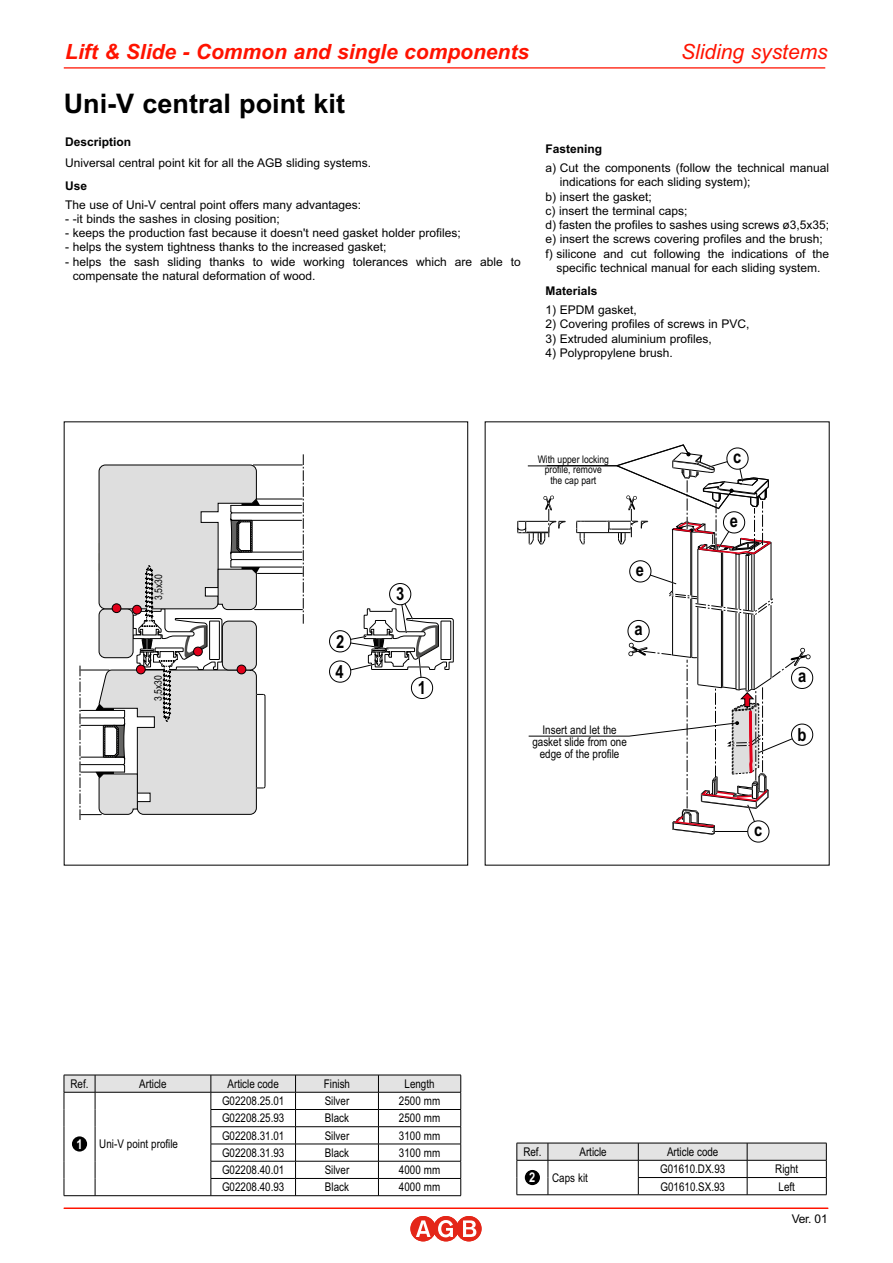
<style>
.page{position:relative;width:893px;height:1263px;background:#fff}
.page>*{position:absolute;margin:0;border:0;box-sizing:border-box;transform-origin:0 0}
.t1{font:700 27px "Arial";color:#000}
.t2{font:italic 700 21px "Arial";color:#ff1300}
.t3{font:italic 21px "Arial";color:#ff1300}
.t4{font:700 18px "Arial Narrow";color:#000}
.t5{font:12px/14.2px "Arial";color:#000}
.t6{font:12px/12px "Arial Narrow";color:#000;text-align:center}
.t7{font:700 12px "Arial";color:#000}
.t8{font:10.5px/10.5px "Arial Narrow";color:#000;text-align:center}
.s1{font-weight:700;font-size:13.5px;color:#fff}
</style>
<div class="page">
<hr style="left:64px;top:67px;width:761px;height:2px;background:#ff1300">
<svg style="left:80px;top:454px;width:224px;height:366px"></svg>
<svg style="left:329px;top:583px;width:125px;height:116px"></svg>
<div style="left:112px;top:604px;width:9px;height:9px;background:#e2001a;border-radius:50%"></div>
<div style="left:112px;top:603px;width:9px;height:10px;border:1px solid #000;border-radius:50%"></div>
<div style="left:136px;top:665px;width:9px;height:9px;background:#e2001a;border-radius:50%"></div>
<div style="left:136px;top:665px;width:10px;height:9px;border:1px solid #000;border-radius:50%"></div>
<div style="left:133px;top:605px;width:8px;height:9px;background:#e2001a;border-radius:50%"></div>
<div style="left:132px;top:605px;width:10px;height:9px;border:1px solid #000;border-radius:50%"></div>
<div style="left:237px;top:665px;width:9px;height:9px;background:#e2001a;border-radius:50%"></div>
<div style="left:237px;top:665px;width:9px;height:9px;border:1px solid #000;border-radius:50%"></div>
<svg style="left:517px;top:444px;width:297px;height:399px"></svg>
<hr style="left:517px;top:1194px;width:121px;height:1px;background:#000">
<hr style="left:638px;top:1194px;width:188px;height:1px;background:#000">
<svg style="left:517px;top:1143px;width:310px;height:51px"></svg>
<div style="left:525px;top:1170px;width:15px;height:15px;background:#000;border-radius:50%"></div>
<hr style="left:64px;top:1195px;width:397px;height:1px;background:#000">
<svg style="left:64px;top:1075px;width:397px;height:120px"></svg>
<div style="left:72px;top:1136px;width:15px;height:15px;background:#000;border-radius:50%"></div>
<svg style="left:410px;top:1216px;width:72px;height:25px"></svg>
<hr style="left:64px;top:1208px;width:764px;height:1px;background:#ff1300">
<h2 class="t2" style="left:65px;top:44px;width:465px">Lift &amp; Slide - Common and single components</h2>
<h2 class="t3" style="left:681px;top:44px;width:148px">Sliding systems</h2>
<h1 class="t1" style="left:64px;top:88px;width:283px">Uni-V central point kit</h1>
<p class="t7" style="left:65px;top:135px;width:68px">Description</p>
<p class="t5" style="left:65px;top:156px;width:307px">Universal central point kit for all the AGB sliding systems.</p>
<p class="t7" style="left:65px;top:179px;width:24px">Use</p>
<p class="t5" style="left:65px;top:198px;width:297px">The use of Uni-V central point offers many advantages:</p>
<p class="t5" style="left:65px;top:213px;width:216px">- -it binds the sashes in closing position;</p>
<p class="t5" style="left:65px;top:227px;width:397px">- keeps the production fast because it doesn't need gasket holder profiles;</p>
<p class="t5" style="left:65px;top:241px;width:323px">- helps the system tightness thanks to the increased gasket;</p>
<p class="t5" style="left:73px;top:255px;width:449px;text-indent:-8px">- helps the sash sliding thanks to wide working tolerances which are able to compensate the natural deformation of wood.</p>
<p class="t7" style="left:545px;top:142px;width:58px">Fastening</p>
<p class="t5" style="left:545px;top:162px;width:285px">a) Cut the components (follow the technical manual</p>
<p class="t5" style="left:560px;top:176px;width:192px">indications for each sliding system);</p>
<p class="t5" style="left:545px;top:191px;width:108px">b) insert the gasket;</p>
<p class="t5" style="left:545px;top:205px;width:144px">c) insert the terminal caps;</p>
<p class="t5" style="left:545px;top:219px;width:285px">d) fasten the profiles to sashes using screws ø3,5x35;</p>
<p class="t5" style="left:545px;top:233px;width:279px">e) insert the screws covering profiles and the brush;</p>
<p class="t5" style="left:545px;top:248px;width:285px">f) silicone and cut following the indications of the</p>
<p class="t5" style="left:556px;top:262px;width:266px">specific technical manual for each sliding system.</p>
<p class="t7" style="left:545px;top:284px;width:54px">Materials</p>
<p class="t5" style="left:545px;top:304px;width:93px">1) EPDM gasket,</p>
<p class="t5" style="left:545px;top:318px;width:206px">2) Covering profiles of screws in PVC,</p>
<p class="t5" style="left:545px;top:332px;width:168px">3) Extruded aluminium profiles,</p>
<p class="t5" style="left:545px;top:347px;width:129px">4) Polypropylene brush.</p>
<p class="t8" style="left:154px;top:600px;width:27px;rotate:-90deg">3,5x30</p>
<p class="t8" style="left:155px;top:607px;width:27px;rotate:-90deg">3,5x30</p>
<p class="t8" style="left:154px;top:701px;width:27px;rotate:-90deg">3,5x30</p>
<h3 class="t4" style="left:336px;top:635px;width:10px">2</h3>
<h3 class="t4" style="left:335px;top:665px;width:10px">4</h3>
<h3 class="t4" style="left:396px;top:587px;width:10px">3</h3>
<h3 class="t4" style="left:418px;top:681px;width:10px">1</h3>
<p class="t8" style="left:538px;top:455px;width:73px">With upper locking profile, remove the cap part</p>
<h3 class="t4" style="left:636px;top:563px;width:10px">e</h3>
<h3 class="t4" style="left:634px;top:622px;width:10px">a</h3>
<p class="t6" style="left:532px;top:725px;width:96px">Insert and let the gasket slide from one edge of the profile</p>
<h3 class="t4" style="left:733px;top:450px;width:10px">c</h3>
<h3 class="t4" style="left:730px;top:514px;width:10px">e</h3>
<h3 class="t4" style="left:754px;top:823px;width:10px">c</h3>
<h3 class="t4" style="left:798px;top:669px;width:10px">a</h3>
<h3 class="t4" style="left:798px;top:728px;width:11px">b</h3>
<p class="t6" style="left:70px;top:1079px;width:20px">Ref.</p>
<p class="t6" style="left:139px;top:1079px;width:29px">Article</p>
<p class="t6" style="left:227px;top:1079px;width:53px">Article code</p>
<p class="t6" style="left:324px;top:1079px;width:28px">Finish</p>
<p class="t6" style="left:405px;top:1079px;width:32px">Length</p>
<p class="t6" style="left:76px;top:1139px;width:103px"><span class="s1">1</span> Uni-V point profile</p>
<p class="t6" style="left:222px;top:1096px;width:64px">G02208.25.01</p>
<p class="t6" style="left:325px;top:1096px;width:26px">Silver</p>
<p class="t6" style="left:399px;top:1096px;width:43px">2500 mm</p>
<p class="t6" style="left:222px;top:1113px;width:64px">G02208.25.93</p>
<p class="t6" style="left:325px;top:1113px;width:26px">Black</p>
<p class="t6" style="left:399px;top:1113px;width:43px">2500 mm</p>
<p class="t6" style="left:222px;top:1131px;width:64px">G02208.31.01</p>
<p class="t6" style="left:325px;top:1131px;width:26px">Silver</p>
<p class="t6" style="left:399px;top:1131px;width:43px">3100 mm</p>
<p class="t6" style="left:222px;top:1148px;width:64px">G02208.31.93</p>
<p class="t6" style="left:325px;top:1148px;width:26px">Black</p>
<p class="t6" style="left:399px;top:1148px;width:43px">3100 mm</p>
<p class="t6" style="left:222px;top:1165px;width:64px">G02208.40.01</p>
<p class="t6" style="left:325px;top:1165px;width:26px">Silver</p>
<p class="t6" style="left:399px;top:1165px;width:43px">4000 mm</p>
<p class="t6" style="left:222px;top:1182px;width:64px">G02208.40.93</p>
<p class="t6" style="left:325px;top:1182px;width:26px">Black</p>
<p class="t6" style="left:399px;top:1182px;width:43px">4000 mm</p>
<p class="t6" style="left:523px;top:1147px;width:20px">Ref.</p>
<p class="t6" style="left:579px;top:1147px;width:29px">Article</p>
<p class="t6" style="left:667px;top:1147px;width:53px">Article code</p>
<p class="t6" style="left:529px;top:1173px;width:60px"><span class="s1">2</span> Caps kit</p>
<p class="t6" style="left:660px;top:1164px;width:67px">G01610.DX.93</p>
<p class="t6" style="left:775px;top:1164px;width:24px">Right</p>
<p class="t6" style="left:660px;top:1181px;width:66px">G01610.SX.93</p>
<p class="t6" style="left:778px;top:1181px;width:18px">Left</p>
<p class="t5" style="left:792px;top:1213px;width:37px">Ver. 01</p>
</div>
